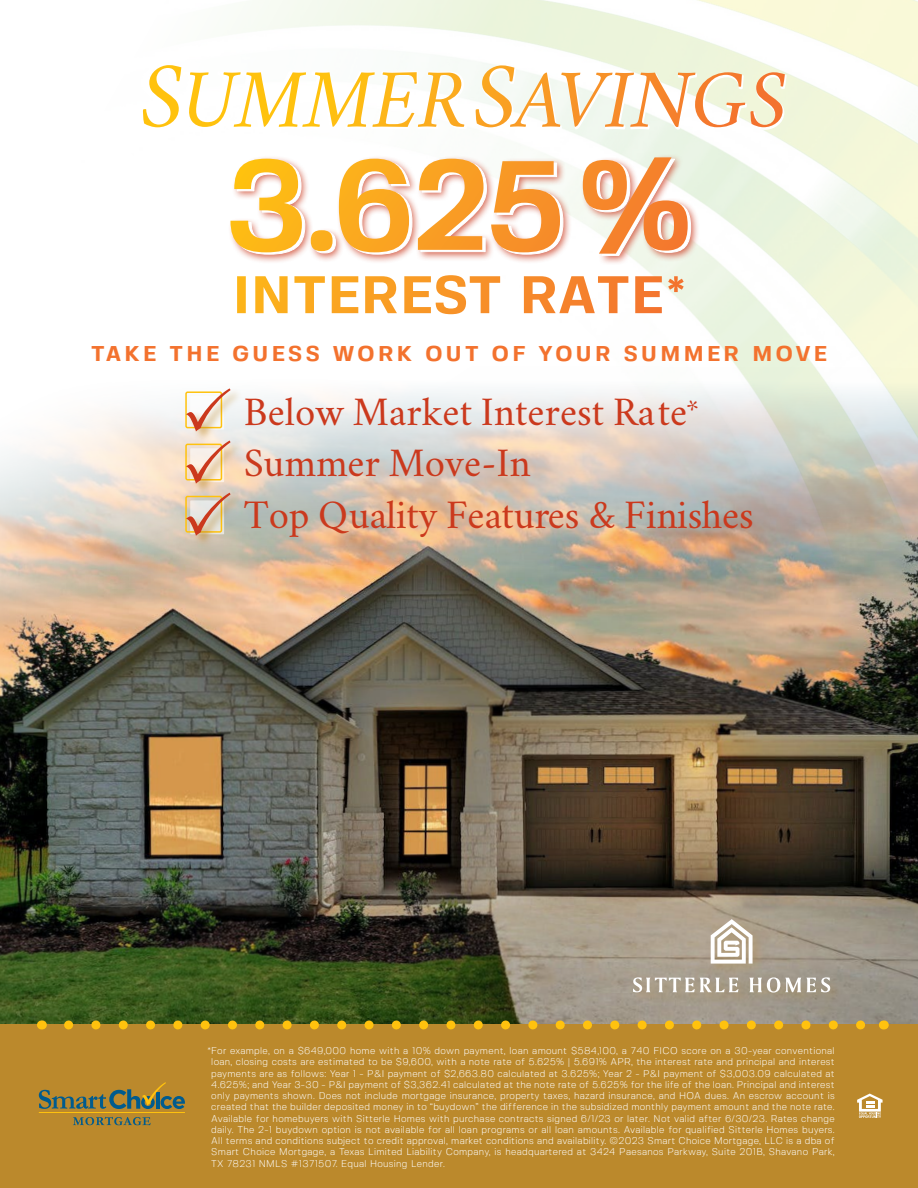
<style>
.page{position:relative;width:918px;height:1188px;background:#fff}
.page>*{position:absolute;margin:0;border:0;box-sizing:border-box;transform-origin:0 0}
.t1{font:39.9px/51.3px "Crimson";color:#cb391d}
.t2{font:700 21.45px "Fivo Sans";letter-spacing:.16em;color:#f3722e}
.t3{font:300 9.75px/11.2px "Fivo Sans";letter-spacing:.03em;color:#fff;text-align:justify}
</style>
<div class="page">
<img style="left:242px;top:0;width:676px;height:363px">
<img style="left:0;top:363px;width:918px;height:662px">
<div style="left:630px;top:917px;width:212px;height:87px;background:#bb892c;opacity:.3"></div>
<svg style="left:711px;top:919px;width:42px;height:45px"></svg>
<svg style="left:633px;top:977px;width:105px;height:15px"></svg>
<svg style="left:749px;top:977px;width:81px;height:16px"></svg>
<div style="left:0;top:1025px;width:918px;height:163px;background:#bb892c"></div>
<svg style="left:857px;top:1094px;width:26px;height:24px"></svg>
<hr style="left:39px;top:1112px;width:146px;height:1px;background:#ffc20e">
<svg style="left:39px;top:1082px;width:146px;height:27px"></svg>
<svg style="left:73px;top:1117px;width:78px;height:8px"></svg>
<svg style="left:69px;top:1020px;width:801px;height:9px"></svg>
<svg style="left:237px;top:275px;width:447px;height:39px"></svg>
<div style="left:228px;top:154px;width:472px;height:111px;background:#cb391d;opacity:.75"></div>
<svg style="left:233px;top:158px;width:458px;height:99px"></svg>
<svg style="left:230px;top:157px;width:458px;height:97px"></svg>
<svg style="left:475px;top:65px;width:313px;height:66px"></svg>
<svg style="left:142px;top:63px;width:325px;height:68px"></svg>
<div style="left:185px;top:391px;width:37px;height:37px;border:2px solid #ffc20e;border-radius:2px"></div>
<div style="left:186px;top:388px;width:57px;height:56px;background:#bb892c;opacity:.6"></div>
<svg style="left:186px;top:388px;width:45px;height:43px"></svg>
<div style="left:185px;top:444px;width:37px;height:37px;border:2px solid #ffc20e;border-radius:2px"></div>
<div style="left:186px;top:440px;width:57px;height:56px;background:#bb892c;opacity:.6"></div>
<svg style="left:186px;top:441px;width:45px;height:43px;background:#eec7a4"></svg>
<div style="left:185px;top:496px;width:37px;height:37px;border:2px solid #ffc20e;border-radius:2px"></div>
<div style="left:186px;top:492px;width:57px;height:56px;background:#bb892c;opacity:.6"></div>
<svg style="left:186px;top:493px;width:45px;height:43px;background:#d9bb9e"></svg>
<h2 class="t2" style="left:91px;top:340px;width:737px">TAKE THE GUESS WORK OUT OF YOUR SUMMER MOVE</h2>
<h1 class="t1" style="left:244px;top:384px;width:512px">Below Market Interest Rate<sup>*<br></sup>Summer Move-In<br>Top Quality Features &amp; Finishes</h1>
<p class="t3" style="left:211px;top:1045px;width:625px;text-indent:-4px">*For example, on a $649,000 home with a 10% down payment, loan amount $584,100, a 740 FICO score on a 30-year conventional loan, closing costs are estimated to be $9,600, with a note rate of 5.625% | 5.691% APR, the interest rate and principal and interest payments are as follows: Year 1 - P&amp;I payment of $2,663.80 calculated at 3.625%; Year 2 - P&amp;I payment of $3,003.09 calculated at 4.625%; and Year 3-30 - P&amp;I payment of $3,362.41 calculated at the note rate of 5.625% for the life of the loan. Principal and interest only payments shown. Does not include mortgage insurance, property taxes, hazard insurance, and HOA dues. An escrow account is created that the builder deposited money in to “buydown” the difference in the subsidized monthly payment amount and the note rate.<br>Available for homebuyers with Sitterle Homes with purchase contracts signed 6/1/23 or later. Not valid after 6/30/23. Rates change daily. The 2-1 buydown option is not available for all loan programs or all loan amounts. Available for qualified Sitterle Homes buyers.<br>All terms and conditions subject to credit approval, market conditions and availability. ©2023 Smart Choice Mortgage, LLC is a dba of Smart Choice Mortgage, a Texas Limited Liability Company, is headquartered at 3424 Paesanos Parkway, Suite 201B, Shavano Park, TX 78231 NMLS #1371507. Equal Housing Lender.</p>
</div>
